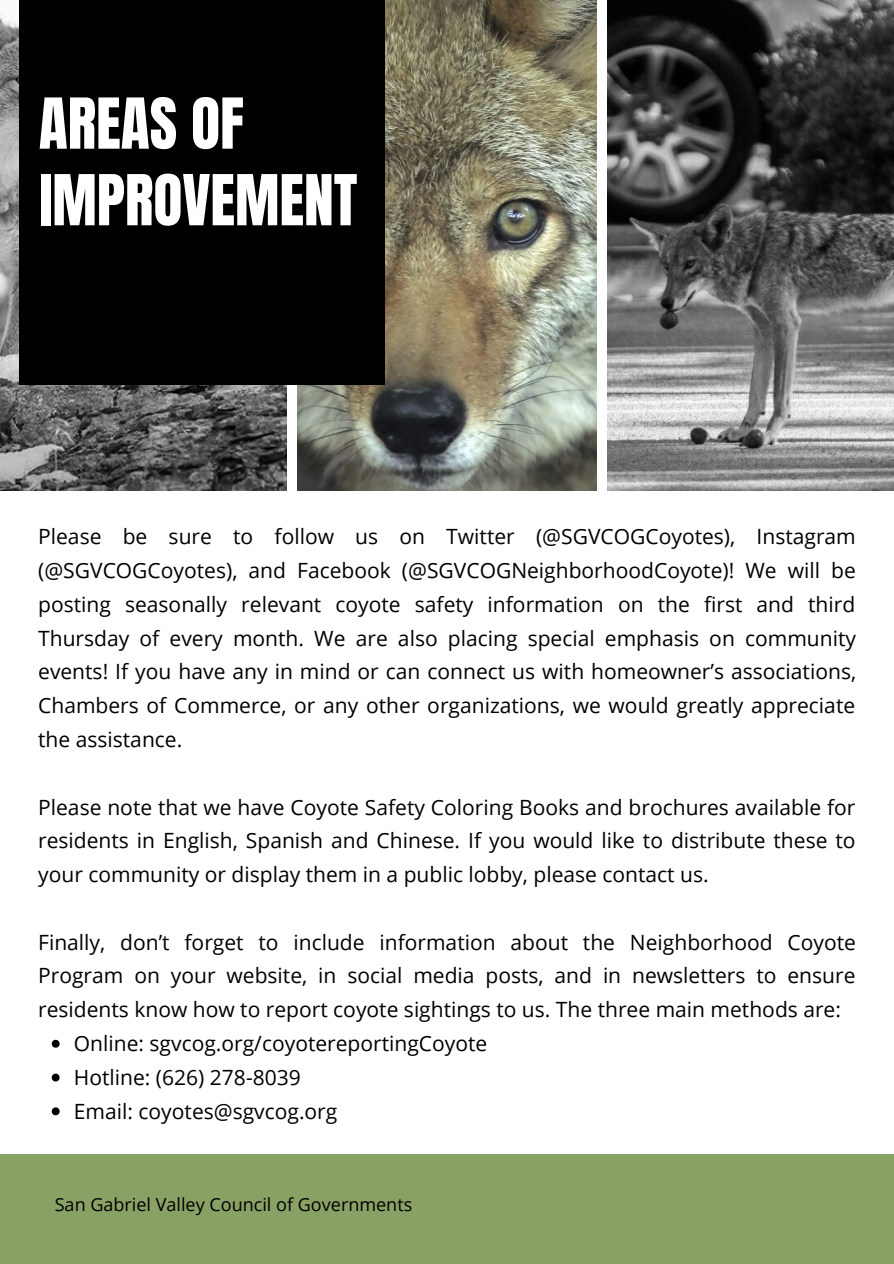
<style>
.page{position:relative;width:894px;height:1264px;background:#fff}
.page>*{position:absolute;margin:0;border:0;box-sizing:border-box;transform-origin:0 0}
.t1{font:59.55px "Anton";color:#fff}
.t2{font:21px/33.8px "Open Sans";color:#000;text-align:justify}
.t3{font:18px "Open Sans";color:#000}
</style>
<div class="page">
<img style="left:0;top:0;width:286px;height:490px">
<img style="left:297px;top:0;width:299px;height:490px">
<img style="left:607px;top:0;width:286px;height:490px">
<div style="left:20px;top:0;width:365px;height:384px;background:#000"></div>
<div style="left:0;top:1154px;width:893px;height:109px;background:#8aa166"></div>
<svg style="left:52px;top:1039px;width:8px;height:8px"></svg>
<svg style="left:52px;top:1073px;width:8px;height:8px"></svg>
<svg style="left:52px;top:1107px;width:8px;height:8px"></svg>
<p class="t1" style="left:39px;top:81px;width:206px">AREAS OF</p>
<p class="t1" style="left:39px;top:157px;width:320px">IMPROVEMENT</p>
<p class="t2" style="left:38px;top:519px;width:819px">Please be sure to follow us on Twitter (@SGVCOGCoyotes), Instagram (@SGVCOGCoyotes), and Facebook (@SGVCOGNeighborhoodCoyote)! We will be posting seasonally relevant coyote safety information on the first and third Thursday of every month. We are also placing special emphasis on community events! If you have any in mind or can connect us with homeowner’s associations, Chambers of Commerce, or any other organizations, we would greatly appreciate the assistance.</p>
<p class="t2" style="left:38px;top:789px;width:818px">Please note that we have Coyote Safety Coloring Books and brochures available for residents in English, Spanish and Chinese. If you would like to distribute these to your community or display them in a public lobby, please contact us.</p>
<p class="t2" style="left:38px;top:924px;width:819px">Finally, don’t forget to include information about the Neighborhood Coyote Program on your website, in social media posts, and in newsletters to ensure residents know how to report coyote sightings to us. The three main methods are:</p>
<p class="t2" style="left:74px;top:1026px;width:415px">Online: sgvcog.org/coyotereportingCoyote</p>
<p class="t2" style="left:74px;top:1059px;width:228px">Hotline: (626) 278-8039</p>
<p class="t2" style="left:74px;top:1093px;width:265px">Email: coyotes@sgvcog.org</p>
<p class="t3" style="left:55px;top:1191px;width:359px">San Gabriel Valley Council of Governments</p>
</div>
